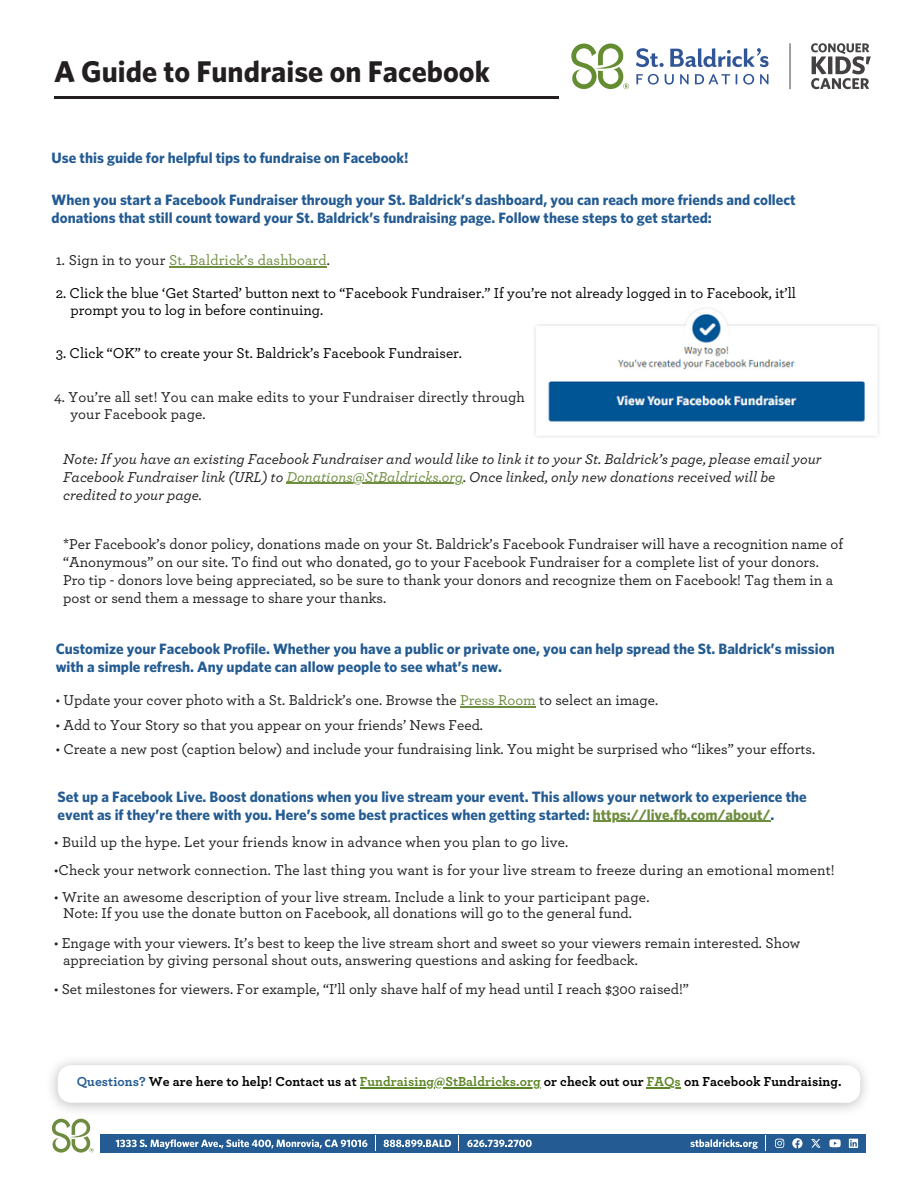
<style>
.page{position:relative;width:918px;height:1188px;background:#fff}
.page>*{position:absolute;margin:0;border:0;box-sizing:border-box;transform-origin:0 0}
.t1{font:700 30px "Whitney";color:#231f20}
.t2{font:500 15px/18px "Archer";color:#231f20}
.t3{font:700 15px/18px "Whitney";color:#235b92}
.t4{font:italic 500 15px/18px "Archer";color:#231f20}
.t5{font:500 15px "Archer";color:#000}
.t6{font:500 15px "Archer";letter-spacing:.01em;color:#6e8d3f}
.t7{font:700 13.65px "Archer";letter-spacing:.005em;color:#000}
.s1{color:#231f20}
.s2{color:#6e8d3f}
.s3{color:#245b92}
.s4{color:#5c8727}
</style>
<div class="page">
<hr style="left:54px;top:96px;width:504px;height:2px;background:#231f20">
<hr style="left:790px;top:43px;width:1px;height:46px;background:#444142">
<svg style="left:636px;top:48px;width:28px;height:19px"></svg>
<svg style="left:670px;top:48px;width:99px;height:19px"></svg>
<svg style="left:636px;top:74px;width:23px;height:11px"></svg>
<svg style="left:665px;top:74px;width:9px;height:11px"></svg>
<svg style="left:680px;top:74px;width:9px;height:10px"></svg>
<svg style="left:695px;top:74px;width:35px;height:10px"></svg>
<svg style="left:743px;top:74px;width:11px;height:11px"></svg>
<svg style="left:760px;top:74px;width:8px;height:10px"></svg>
<svg style="left:811px;top:43px;width:60px;height:46px"></svg>
<svg style="left:571px;top:44px;width:58px;height:45px"></svg>
<div style="left:101px;top:1134px;width:765px;height:19px;background:#245b92"></div>
<svg style="left:116px;top:1139px;width:251px;height:10px"></svg>
<svg style="left:384px;top:1140px;width:67px;height:7px"></svg>
<svg style="left:467px;top:1140px;width:65px;height:7px"></svg>
<svg style="left:690px;top:1139px;width:68px;height:10px"></svg>
<svg style="left:375px;top:1136px;width:1px;height:15px"></svg>
<svg style="left:775px;top:1139px;width:9px;height:9px"></svg>
<svg style="left:792px;top:1138px;width:11px;height:10px"></svg>
<svg style="left:811px;top:1139px;width:10px;height:9px"></svg>
<svg style="left:829px;top:1139px;width:12px;height:8px"></svg>
<svg style="left:849px;top:1139px;width:9px;height:9px"></svg>
<svg style="left:52px;top:1119px;width:42px;height:34px"></svg>
<img style="left:534px;top:308px;width:345px;height:129px">
<hr style="left:169px;top:266px;width:158px;height:2px;background:#6e8d3f">
<hr style="left:593px;top:821px;width:178px;height:1px;background:#6e8d3f">
<hr style="left:360px;top:1088px;width:181px;height:1px;background:#5c8727">
<hr style="left:647px;top:1088px;width:34px;height:1px;background:#5c8727">
<hr style="left:286px;top:483px;width:177px;height:1px;background:#6e8d3f">
<hr style="left:460px;top:706px;width:76px;height:1px;background:#6e8d3f">
<p class="t1" style="left:54px;top:54px;width:437px">A Guide to Fundraise on Facebook</p>
<p class="t3" style="left:52px;top:148px;width:358px">Use this guide for helpful tips to fundraise on Facebook!</p>
<p class="t3" style="left:52px;top:191px;width:746px">When you start a Facebook Fundraiser through your St. Baldrick’s dashboard, you can reach more friends and collect donations that still count toward your St. Baldrick’s fundraising page. Follow these steps to get started:</p>
<h2 class="t6" style="left:56px;top:253px;width:276px"><span class="s1">1. Sign in to your</span> St. Baldrick’s dashboard<span class="s1">.</span></h2>
<p class="t5" style="left:56px;top:286px;width:742px">2. Click the blue ‘Get Started’ button next to “Facebook Fundraiser.” If you’re not already logged in to Facebook, it’ll</p>
<p class="t5" style="left:70px;top:303px;width:254px">prompt you to log in before continuing.</p>
<p class="t5" style="left:56px;top:346px;width:408px">3. Click “OK” to create your St. Baldrick’s Facebook Fundraiser.</p>
<h2 class="t2" style="left:54px;top:388px;width:472px">4. You’re all set! You can make edits to your Fundraiser directly through</h2>
<p class="t2" style="left:70px;top:406px;width:137px">your Facebook page.</p>
<p class="t4" style="left:63px;top:450px;width:760px">Note: If you have an existing Facebook Fundraiser and would like to link it to your St. Baldrick’s page, please email your<br>Facebook Fundraiser link (URL) to <span class="s2">Donations@StBaldricks.org</span>. Once linked, only new donations received will be</p>
<h2 class="t4" style="left:63px;top:486px;width:140px">credited to your page.</h2>
<p class="t2" style="left:63px;top:536px;width:782px">*Per Facebook’s donor policy, donations made on your St. Baldrick’s Facebook Fundraiser will have a recognition name of “Anonymous” on our site. To find out who donated, go to your Facebook Fundraiser for a complete list of your donors.</p>
<p class="t2" style="left:63px;top:572px;width:771px">Pro tip - donors love being appreciated, so be sure to thank your donors and recognize them on Facebook! Tag them in a post or send them a message to share your thanks.</p>
<h2 class="t3" style="left:56px;top:640px;width:781px">Customize your Facebook Profile. Whether you have a public or private one, you can help spread the St. Baldrick’s mission with a simple refresh. Any update can allow people to see what’s new.</h2>
<p class="t2" style="left:56px;top:692px;width:604px">• Update your cover photo with a St. Baldrick’s one. Browse the <span class="s2">Press Room</span> to select an image.</p>
<p class="t2" style="left:56px;top:716px;width:429px">• Add to Your Story so that you appear on your friends’ News Feed.</p>
<p class="t2" style="left:56px;top:741px;width:761px">• Create a new post (caption below) and include your fundraising link. You might be surprised who “likes” your efforts.</p>
<p class="t3" style="left:58px;top:787px;width:751px">Set up a Facebook Live. Boost donations when you live stream your event. This allows your network to experience the event as if they’re there with you. Here’s some best practices when getting started: <span class="s2">https://live.fb.com/about/</span>.</p>
<p class="t2" style="left:54px;top:833px;width:516px">• Build up the hype. Let your friends know in advance when you plan to go live.</p>
<p class="t2" style="left:54px;top:862px;width:782px">•Check your network connection. The last thing you want is for your live stream to freeze during an emotional moment!</p>
<p class="t2" style="left:54px;top:888px;width:597px">• Write an awesome description of your live stream. Include a link to your participant page.</p>
<p class="t2" style="left:63px;top:905px;width:570px">Note: If you use the donate button on Facebook, all donations will go to the general fund.</p>
<p class="t2" style="left:54px;top:934px;width:748px">• Engage with your viewers. It’s best to keep the live stream short and sweet so your viewers remain interested. Show</p>
<p class="t2" style="left:54px;top:981px;width:636px">• Set milestones for viewers. For example, “I’ll only shave half of my head until I reach $300 raised!”</p>
<p class="t2" style="left:63px;top:951px;width:576px">appreciation by giving personal shout outs, answering questions and asking for feedback.</p>
<p class="t7" style="left:77px;top:1075px;width:766px"><span class="s3">Questions?</span> We are here to help! Contact us at <span class="s4">Fundraising@StBaldricks.org</span> or check out our <span class="s4">FAQs</span> on Facebook Fundraising.</p>
</div>
